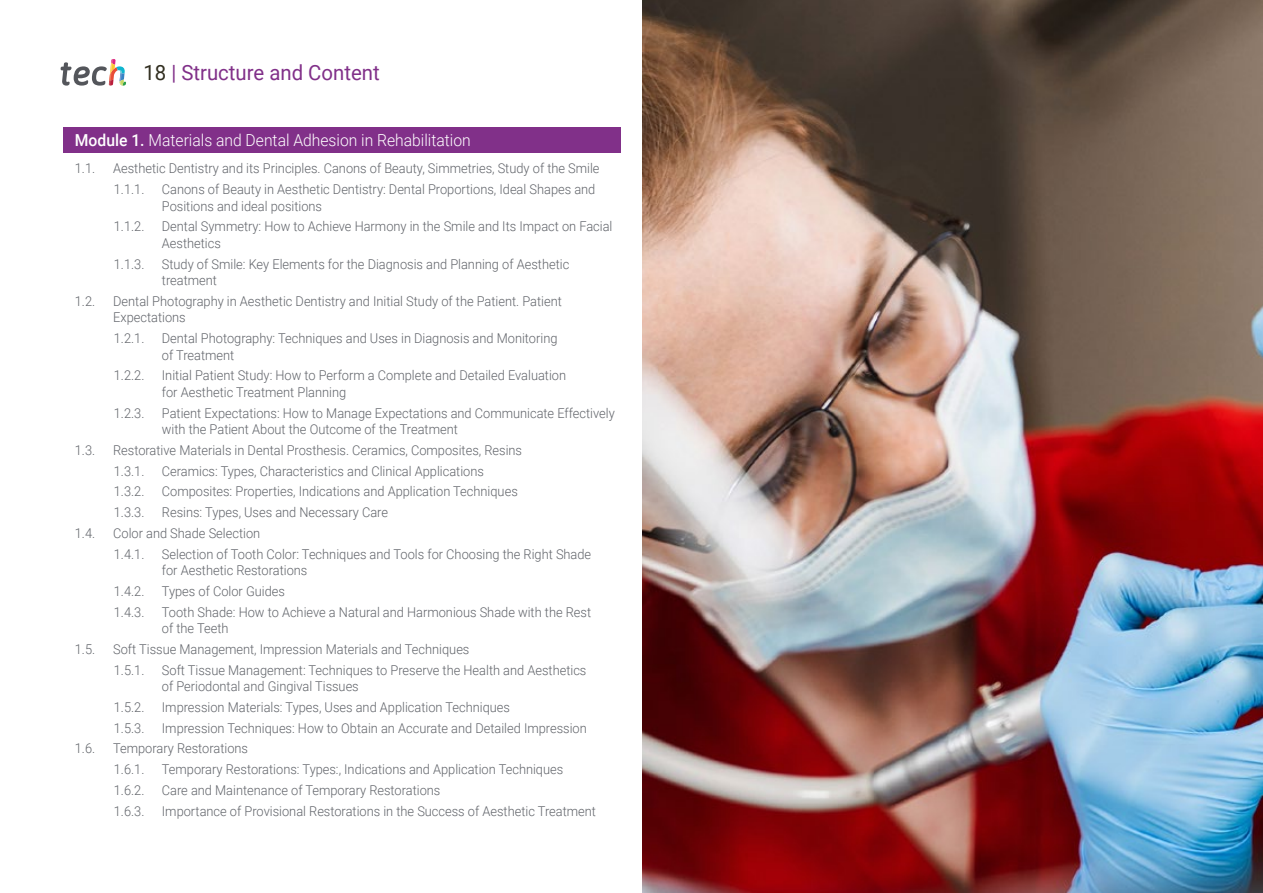
<style>
.page{position:relative;width:1263px;height:893px;background:#fff}
.page>*{position:absolute;margin:0;border:0;box-sizing:border-box;transform-origin:0 0}
.t1{font:21px "Roboto";color:#813089}
.t2{font:300 16.5px "Roboto";color:#fff;scale:.95 1}
.t3{font:300 13.5px/16.5px "Roboto";color:#61646a;scale:.95 1}
.s1{color:#312e20}
.s2{font-weight:500}
</style>
<div class="page">
<div style="left:64px;top:128px;width:557px;height:25px;background:#813089"></div>
<img style="left:642px;top:0;width:621px;height:893px">
<svg style="left:61px;top:59px;width:65px;height:27px"></svg>
<h1 class="t1" style="left:144px;top:57px;width:238px"><span class="s1">18</span> | Structure and Content</h1>
<p class="t2" style="left:75px;top:129px;width:418px"><span class="s2">Module 1.</span> Materials and Dental Adhesion in Rehabilitation</p>
<p class="t3" style="left:75px;top:160px;width:23px">1.1.</p>
<p class="t3" style="left:113px;top:158px;width:513px;line-height:20.7px">Aesthetic Dentistry and its Principles. Canons of Beauty, Simmetries, Study of the Smile<br>1.1.1.</p>
<p class="t3" style="left:162px;top:181px;width:458px">Canons of Beauty in Aesthetic Dentistry: Dental Proportions, Ideal Shapes and<br>Positions and ideal positions</p>
<p class="t3" style="left:114px;top:218px;width:34px">1.1.2.</p>
<p class="t3" style="left:162px;top:218px;width:476px">Dental Symmetry: How to Achieve Harmony in the Smile and Its Impact on Facial<br>Aesthetics</p>
<p class="t3" style="left:114px;top:255px;width:34px">1.1.3.</p>
<p class="t3" style="left:162px;top:255px;width:430px">Study of Smile: Key Elements for the Diagnosis and Planning of Aesthetic treatment</p>
<p class="t3" style="left:75px;top:292px;width:23px">1.2.</p>
<p class="t3" style="left:113px;top:292px;width:474px">Dental Photography in Aesthetic Dentistry and Initial Study of the Patient. Patient<br>Expectations</p>
<p class="t3" style="left:114px;top:330px;width:34px">1.2.1.</p>
<p class="t3" style="left:162px;top:330px;width:418px">Dental Photography: Techniques and Uses in Diagnosis and Monitoring of Treatment</p>
<p class="t3" style="left:114px;top:367px;width:34px">1.2.2.</p>
<p class="t3" style="left:162px;top:367px;width:427px">Initial Patient Study: How to Perform a Complete and Detailed Evaluation for Aesthetic Treatment Planning</p>
<p class="t3" style="left:114px;top:404px;width:34px">1.2.3.</p>
<p class="t3" style="left:162px;top:404px;width:478px">Patient Expectations: How to Manage Expectations and Communicate Effectively with the Patient About the Outcome of the Treatment</p>
<p class="t3" style="left:75px;top:441px;width:23px">1.3.</p>
<p class="t3" style="left:113px;top:439px;width:432px;line-height:20.7px">Restorative Materials in Dental Prosthesis. Ceramics, Composites, Resins<br>1.3.1.</p>
<p class="t3" style="left:162px;top:462px;width:340px">Ceramics: Types, Characteristics and Clinical Applications</p>
<p class="t3" style="left:114px;top:483px;width:34px">1.3.2.</p>
<p class="t3" style="left:162px;top:483px;width:376px">Composites: Properties, Indications and Application Techniques</p>
<p class="t3" style="left:114px;top:504px;width:34px">1.3.3.</p>
<p class="t3" style="left:162px;top:504px;width:240px">Resins: Types, Uses and Necessary Care</p>
<p class="t3" style="left:75px;top:524px;width:23px">1.4.</p>
<p class="t3" style="left:113px;top:522px;width:156px;line-height:20.7px">Color and Shade Selection<br>1.4.1.</p>
<p class="t3" style="left:162px;top:545px;width:453px">Selection of Tooth Color: Techniques and Tools for Choosing the Right Shade for Aesthetic Restorations</p>
<p class="t3" style="left:114px;top:582px;width:34px">1.4.2.</p>
<p class="t3" style="left:162px;top:582px;width:131px">Types of Color Guides</p>
<p class="t3" style="left:114px;top:603px;width:34px">1.4.3.</p>
<p class="t3" style="left:162px;top:603px;width:453px">Tooth Shade: How to Achieve a Natural and Harmonious Shade with the Rest of the Teeth</p>
<p class="t3" style="left:75px;top:640px;width:23px">1.5.</p>
<p class="t3" style="left:113px;top:638px;width:377px;line-height:20.7px">Soft Tissue Management, Impression Materials and Techniques<br>1.5.1.</p>
<p class="t3" style="left:162px;top:661px;width:448px">Soft Tissue Management: Techniques to Preserve the Health and Aesthetics of Periodontal and Gingival Tissues</p>
<p class="t3" style="left:114px;top:698px;width:34px">1.5.2.</p>
<p class="t3" style="left:162px;top:698px;width:368px">Impression Materials: Types, Uses and Application Techniques</p>
<p class="t3" style="left:114px;top:719px;width:34px">1.5.3.</p>
<p class="t3" style="left:162px;top:719px;width:449px">Impression Techniques: How to Obtain an Accurate and Detailed Impression</p>
<p class="t3" style="left:75px;top:740px;width:23px">1.6.</p>
<p class="t3" style="left:113px;top:738px;width:144px;line-height:20.7px">Temporary Restorations<br>1.6.1.</p>
<p class="t3" style="left:162px;top:761px;width:424px">Temporary Restorations: Types:, Indications and Application Techniques</p>
<p class="t3" style="left:114px;top:781px;width:34px">1.6.2.</p>
<p class="t3" style="left:162px;top:781px;width:295px">Care and Maintenance of Temporary Restorations</p>
<p class="t3" style="left:114px;top:802px;width:34px">1.6.3.</p>
<p class="t3" style="left:162px;top:802px;width:458px">Importance of Provisional Restorations in the Success of Aesthetic Treatment</p>
</div>
